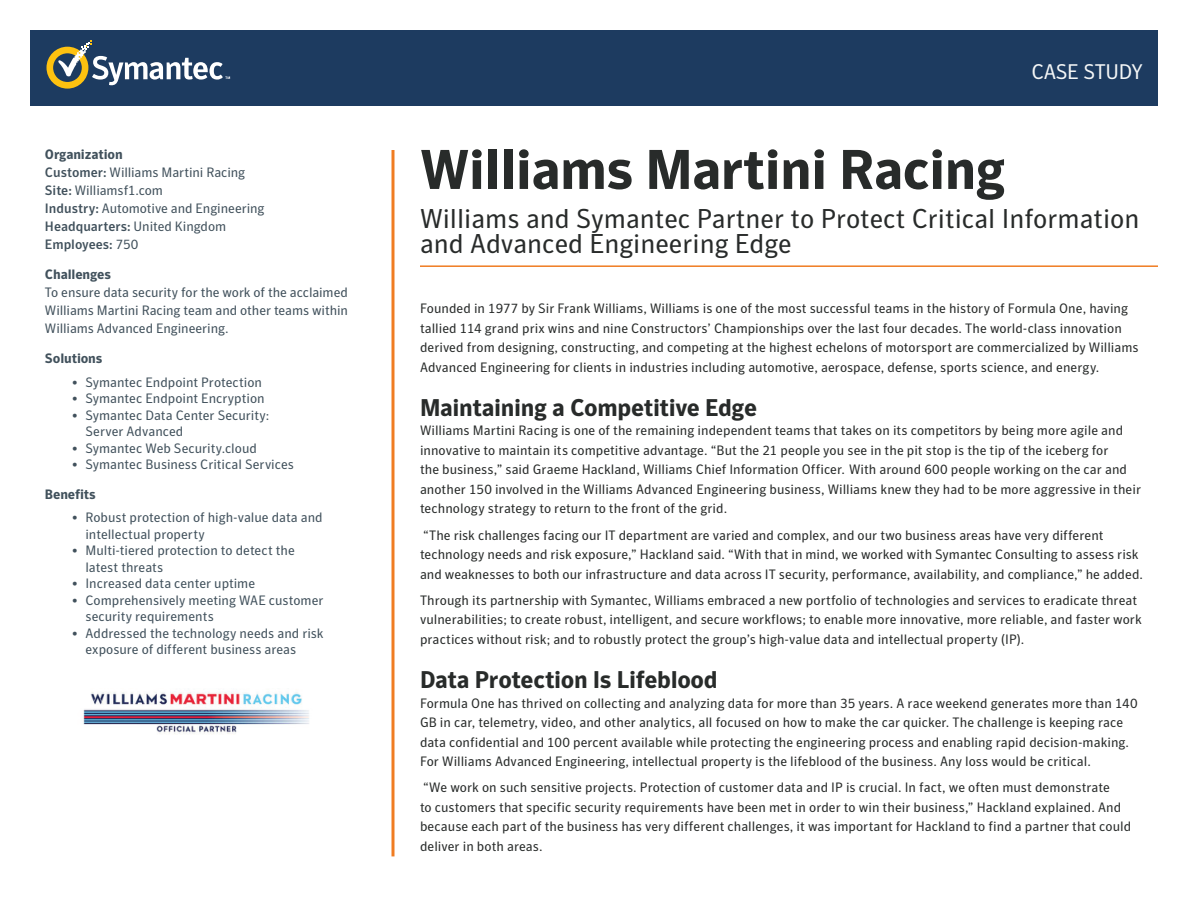
<style>
.page{position:relative;width:1188px;height:918px;background:#fff}
.page>*{position:absolute;margin:0;border:0;box-sizing:border-box;transform-origin:0 0}
.t1{font:700 55.5px "Symantec Sans";letter-spacing:-.01em;color:#282b2a}
.t2{font:27px/25.5px "Symantec Sans";color:#282b2a}
.t3{font:700 24px "Symantec Sans";letter-spacing:-.015em;color:#282b2a}
.t4{font:21px "Symantec Sans";letter-spacing:-.01em;color:#f5f7f7}
.t5{font:13.5px/19.5px "Symantec Sans";color:#282b2a}
.t6{font:13.5px/18px "Symantec Sans";color:#41515c}
.t7{font:700 13.5px "Symantec Sans";letter-spacing:-.01em;color:#41515c}
.s1{font-weight:700}
.s2{font-weight:500}
</style>
<div class="page">
<div style="left:30px;top:30px;width:1128px;height:76px;background:#1d3b60"></div>
<hr style="left:392px;top:150px;width:3px;height:706px;background:#f07c22">
<svg style="left:47px;top:40px;width:183px;height:49px"></svg>
<hr style="left:420px;top:265px;width:738px;height:2px;background:#f07c22">
<img style="left:83px;top:692px;width:226px;height:42px">
<p class="t6" style="left:45px;top:146px;width:221px"><span class="s1">Organization<br></span><span class="s2">Customer:</span> Williams Martini Racing<br><span class="s2">Site:</span> Williamsf1.com<br><span class="s2">Industry:</span> Automotive and Engineering<br><span class="s2">Headquarters:</span> United Kingdom<br><span class="s2">Employees:</span> 750</p>
<p class="t7" style="left:45px;top:267px;width:68px">Challenges</p>
<p class="t6" style="left:45px;top:284px;width:305px;text-align:justify">To ensure data security for the work of the acclaimed Williams Martini Racing team and other teams within Williams Advanced Engineering.</p>
<p class="t7" style="left:45px;top:351px;width:59px">Solutions</p>
<p class="t6" style="left:72px;top:373px;width:192px">• Symantec Endpoint Protection</p>
<p class="t6" style="left:72px;top:389px;width:194px">• Symantec Endpoint Encryption</p>
<p class="t6" style="left:85px;top:407px;width:185px;line-height:16.5px;text-indent:-14px">• Symantec Data Center Security:<br>Server Advanced</p>
<p class="t6" style="left:72px;top:439px;width:187px">• Symantec Web Security.cloud</p>
<p class="t6" style="left:72px;top:455px;width:224px">• Symantec Business Critical Services</p>
<p class="t7" style="left:45px;top:486px;width:52px">Benefits</p>
<p class="t6" style="left:85px;top:509px;width:239px;line-height:16.5px;text-indent:-14px">• Robust protection of high-value data and intellectual property</p>
<p class="t6" style="left:85px;top:542px;width:211px;line-height:16.5px;text-indent:-14px">• Multi-tiered protection to detect the latest threats</p>
<p class="t6" style="left:72px;top:575px;width:185px">• Increased data center uptime</p>
<p class="t6" style="left:85px;top:592px;width:240px;line-height:16.5px;text-indent:-14px">• Comprehensively meeting WAE customer security requirements</p>
<p class="t6" style="left:85px;top:625px;width:240px;line-height:16.5px;text-indent:-14px">• Addressed the technology needs and risk exposure of different business areas</p>
<h3 class="t4" style="left:1031px;top:60px;width:113px">CASE STUDY</h3>
<h1 class="t1" style="left:420px;top:136px;width:587px">Williams Martini Racing</h1>
<h2 class="t2" style="left:420px;top:206px;width:721px">Williams and Symantec Partner to Protect Critical Information and Advanced Engineering Edge</h2>
<p class="t5" style="left:420px;top:299px;width:720px">Founded in 1977 by Sir Frank Williams, Williams is one of the most successful teams in the history of Formula One, having tallied 114 grand prix wins and nine Constructors’ Championships over the last four decades. The world-class innovation derived from designing, constructing, and competing at the highest echelons of motorsport are commercialized by Williams Advanced Engineering for clients in industries including automotive, aerospace, defense, sports science, and energy.</p>
<h3 class="t3" style="left:420px;top:393px;width:339px">Maintaining a Competitive Edge</h3>
<p class="t5" style="left:420px;top:421px;width:723px">Williams Martini Racing is one of the remaining independent teams that takes on its competitors by being more agile and innovative to maintain its competitive advantage. “But the 21 people you see in the pit stop is the tip of the iceberg for<br>the business,” said Graeme Hackland, Williams Chief Information Officer. With around 600 people working on the car and another 150 involved in the Williams Advanced Engineering business, Williams knew they had to be more aggressive in their technology strategy to return to the front of the grid.</p>
<p class="t5" style="left:420px;top:525px;width:725px">“The risk challenges facing our IT department are varied and complex, and our two business areas have very different technology needs and risk exposure,” Hackland said. “With that in mind, we worked with Symantec Consulting to assess risk and weaknesses to both our infrastructure and data across IT security, performance, availability, and compliance,” he added.</p>
<p class="t5" style="left:420px;top:590px;width:723px">Through its partnership with Symantec, Williams embraced a new portfolio of technologies and services to eradicate threat vulnerabilities; to create robust, intelligent, and secure workflows; to enable more innovative, more reliable, and faster work practices without risk; and to robustly protect the group’s high-value data and intellectual property (IP).</p>
<h3 class="t3" style="left:420px;top:665px;width:299px">Data Protection Is Lifeblood</h3>
<p class="t5" style="left:420px;top:693px;width:719px">Formula One has thrived on collecting and analyzing data for more than 35 years. A race weekend generates more than 140<br>GB in car, telemetry, video, and other analytics, all focused on how to make the car quicker. The challenge is keeping race data confidential and 100 percent available while protecting the engineering process and enabling rapid decision-making.<br>For Williams Advanced Engineering, intellectual property is the lifeblood of the business. Any loss would be critical.</p>
<p class="t5" style="left:420px;top:778px;width:713px">“We work on such sensitive projects. Protection of customer data and IP is crucial. In fact, we often must demonstrate<br>to customers that specific security requirements have been met in order to win their business,” Hackland explained. And because each part of the business has very different challenges, it was important for Hackland to find a partner that could deliver in both areas.</p>
</div>
